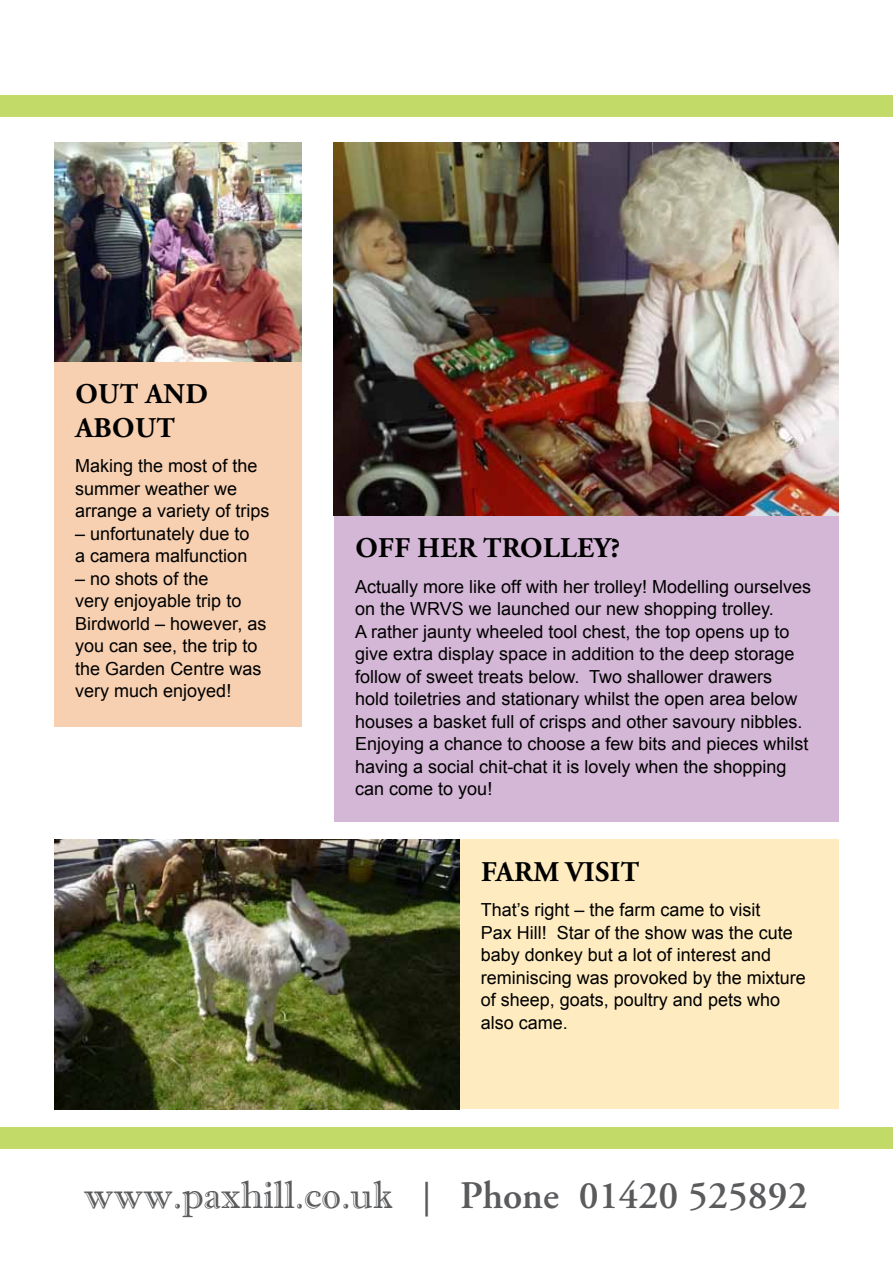
<style>
.page{position:relative;width:893px;height:1263px;background:#fff}
.page>*{position:absolute;margin:0;border:0;box-sizing:border-box;transform-origin:0 0}
.t1{font:39px "Imprint MT Shadow";color:#5a5b5d}
.t2{font:700 28.5px/34.2px "Adobe Garamond Pro";letter-spacing:.015em;color:#000}
.t3{font:18px/22.5px "Arial";color:#000}
.s1{font-family:"Adobe Garamond";font-weight:600}
</style>
<div class="page">
<div style="left:0;top:1127px;width:893px;height:21px;background:#c1da68"></div>
<div style="left:0;top:96px;width:893px;height:21px;background:#c1da68"></div>
<div style="left:334px;top:515px;width:505px;height:306px;background:#d4b6d6"></div>
<img style="left:334px;top:142px;width:505px;height:373px">
<div style="left:54px;top:361px;width:247px;height:365px;background:#f7d0b1"></div>
<img style="left:54px;top:142px;width:247px;height:219px">
<div style="left:460px;top:839px;width:379px;height:270px;background:#feebc0"></div>
<img style="left:54px;top:839px;width:406px;height:270px">
<h2 class="t2" style="left:75px;top:377px;width:134px">OUT AND<br>ABOUT</h2>
<p class="t3" style="left:75px;top:455px;width:196px">Making the most of the summer weather we arrange a variety of trips</p>
<p class="t3" style="left:75px;top:523px;width:176px">– unfortunately due to a camera malfunction</p>
<p class="t3" style="left:75px;top:568px;width:193px">– no shots of the<br>very enjoyable trip to<br>Birdworld – however, as you can see, the trip to the Garden Centre was very much enjoyed!</p>
<h2 class="t2" style="left:355px;top:532px;width:19px">OFF</h2>
<h2 class="t2" style="left:417px;top:532px;width:205px">HER TROLLEY?</h2>
<p class="t3" style="left:355px;top:575px;width:457px">Actually more like off with her trolley! Modelling ourselves on the WRVS we launched our new shopping trolley.<br>A rather jaunty wheeled tool chest, the top opens up to give extra display space in addition to the deep storage follow of sweet treats below. Two shallower drawers<br>hold toiletries and stationary whilst the open area below houses a basket full of crisps and other savoury nibbles.<br>Enjoying a chance to choose a few bits and pieces whilst having a social chit-chat it is lovely when the shopping can come to you!</p>
<h2 class="t2" style="left:481px;top:855px;width:160px">FARM VISIT</h2>
<p class="t3" style="left:481px;top:899px;width:327px">That’s right – the farm came to visit<br>Pax Hill! Star of the show was the cute baby donkey but a lot of interest and reminiscing was provoked by the mixture of sheep, goats, poultry and pets who also came.</p>
<h1 class="t1" style="left:84px;top:1172px;width:725px">www.paxhill.co.uk | <span class="s1">Phone 01420 525892</span></h1>
</div>
